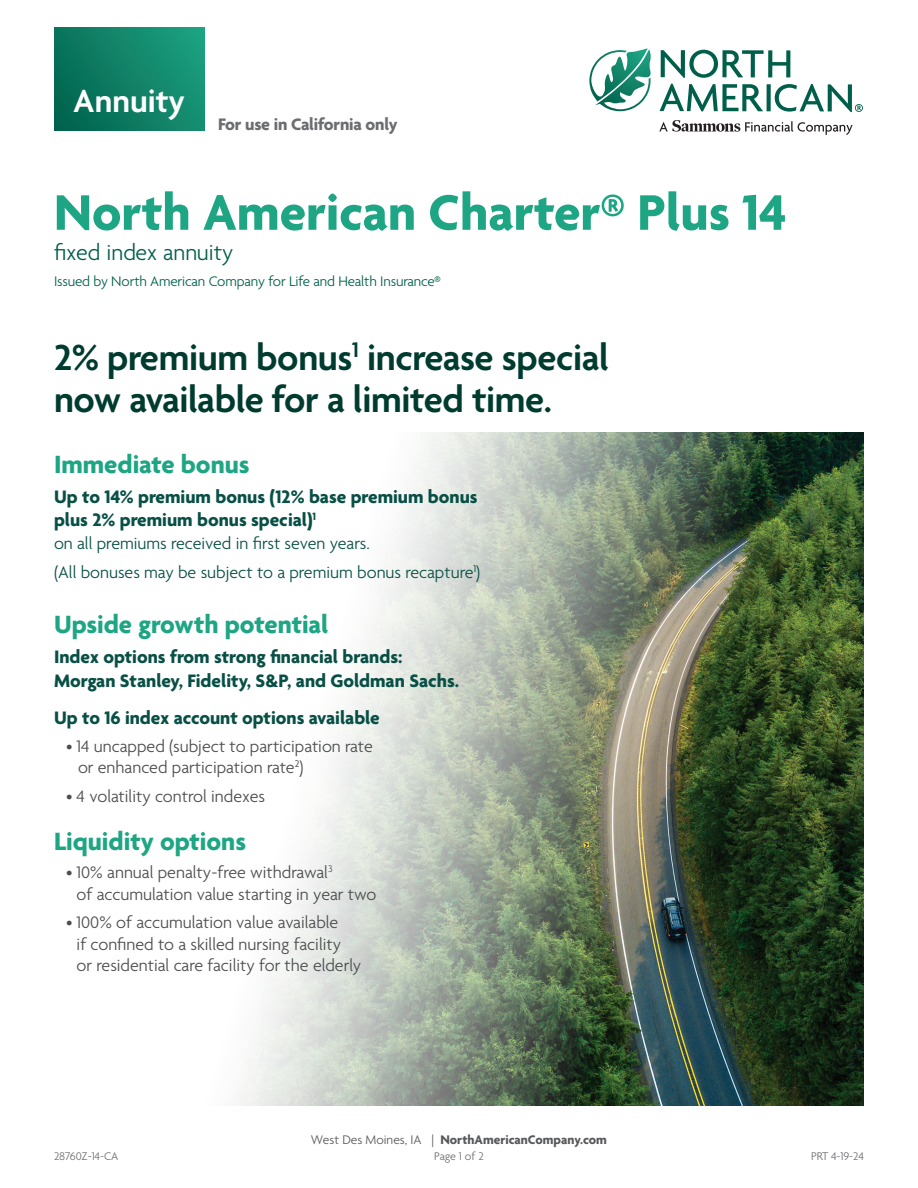
<style>
.page{position:relative;width:918px;height:1188px;background:#fff}
.page>*{position:absolute;margin:0;border:0;box-sizing:border-box;transform-origin:0 0}
.t1{font:700 54px "Agenda";color:#1ea684}
.t2{font:600 39px/42px "Agenda";letter-spacing:-.01em;color:#003b2f}
.t3{font:600 34.5px "Agenda";color:#fff}
.t4{font:700 27px "Agenda";color:#1ea684}
.t5{font:300 24px "Agenda";color:#005f4a}
.t6{font:700 19.5px/23.4px "Agenda";color:#084f45}
.t7{font:300 18px/21.6px "Agenda";color:#4b4c4d}
.t8{font:300 18px "Agenda";color:#084f45}
.Form_Number_Date{font:700 18px "Agenda";letter-spacing:-.01em;color:#6c6d70}
.Product_Subhead{font:300 15px "Agenda";letter-spacing:-.01em;color:#005f4a}
.t9{font:700 13.5px "Agenda";color:#57585a}
.t10{font:300 12px "Agenda";letter-spacing:-.01em;color:#6c6d70}
.s1{font-weight:300}
</style>
<div class="page">
<img style="left:238px;top:432px;width:626px;height:674px">
<svg style="left:661px;top:50px;width:129px;height:28px"></svg>
<svg style="left:660px;top:84px;width:103px;height:27px"></svg>
<svg style="left:767px;top:84px;width:4px;height:27px"></svg>
<svg style="left:589px;top:48px;width:62px;height:63px"></svg>
<svg style="left:659px;top:120px;width:194px;height:15px"></svg>
<svg style="left:775px;top:84px;width:88px;height:28px"></svg>
<div style="left:54px;top:27px;width:150px;height:103px;background:linear-gradient(to right,#056a53,#1a9979)"></div>
<p class="t3" style="left:73px;top:83px;width:113px">Annuity</p>
<p class="Form_Number_Date" style="left:218px;top:115px;width:181px">For use in California only</p>
<p class="t1" style="left:54px;top:183px;width:734px">North American Charter® Plus 14</p>
<p class="t5" style="left:54px;top:239px;width:181px">fixed index annuity</p>
<p class="Product_Subhead" style="left:54px;top:273px;width:389px">Issued by North American Company for Life and Health Insurance®</p>
<p class="t2" style="left:54px;top:339px;width:556px">2% premium bonus<sup>1</sup> increase special now available for a limited time.</p>
<p class="t4" style="left:54px;top:450px;width:197px">Immediate bonus</p>
<p class="t6" style="left:54px;top:486px;width:425px">Up to 14% premium bonus (12% base premium bonus plus 2% premium bonus special)<sup>1</sup></p>
<p class="t8" style="left:54px;top:533px;width:317px">on all premiums received in first seven years.</p>
<p class="t8" style="left:54px;top:563px;width:428px">(All bonuses may be subject to a premium bonus recapture<sup>1</sup>)</p>
<p class="t4" style="left:54px;top:610px;width:276px">Upside growth potential</p>
<p class="t6" style="left:54px;top:646px;width:407px">Index options from strong financial brands:<br>Morgan Stanley, Fidelity, S&amp;P, and Goldman Sachs.</p>
<p class="t6" style="left:54px;top:707px;width:327px">Up to 16 index account options available</p>
<p class="t7" style="left:78px;top:736px;width:296px;text-indent:-12px">• 14 uncapped (subject to participation rate or enhanced participation rate<sup>2</sup>)</p>
<p class="t7" style="left:66px;top:786px;width:201px">• 4 volatility control indexes</p>
<p class="t4" style="left:54px;top:827px;width:194px">Liquidity options</p>
<p class="t7" style="left:77px;top:863px;width:301px;text-indent:-11px">• 10% annual penalty-free withdrawal<sup>3<br></sup>of accumulation value starting in year two</p>
<p class="t7" style="left:77px;top:913px;width:286px;text-indent:-11px">• 100% of accumulation value available<br>if confined to a skilled nursing facility<br>or residential care facility for the elderly</p>
<p class="t9" style="left:311px;top:1132px;width:298px"><span class="s1">West Des Moines, IA |</span> NorthAmericanCompany.com</p>
<p class="t10" style="left:54px;top:1150px;width:66px">28760Z-14-CA</p>
<p class="t10" style="left:434px;top:1150px;width:51px">Page 1 of 2</p>
<p class="t10" style="left:811px;top:1150px;width:54px">PRT 4-19-24</p>
</div>
